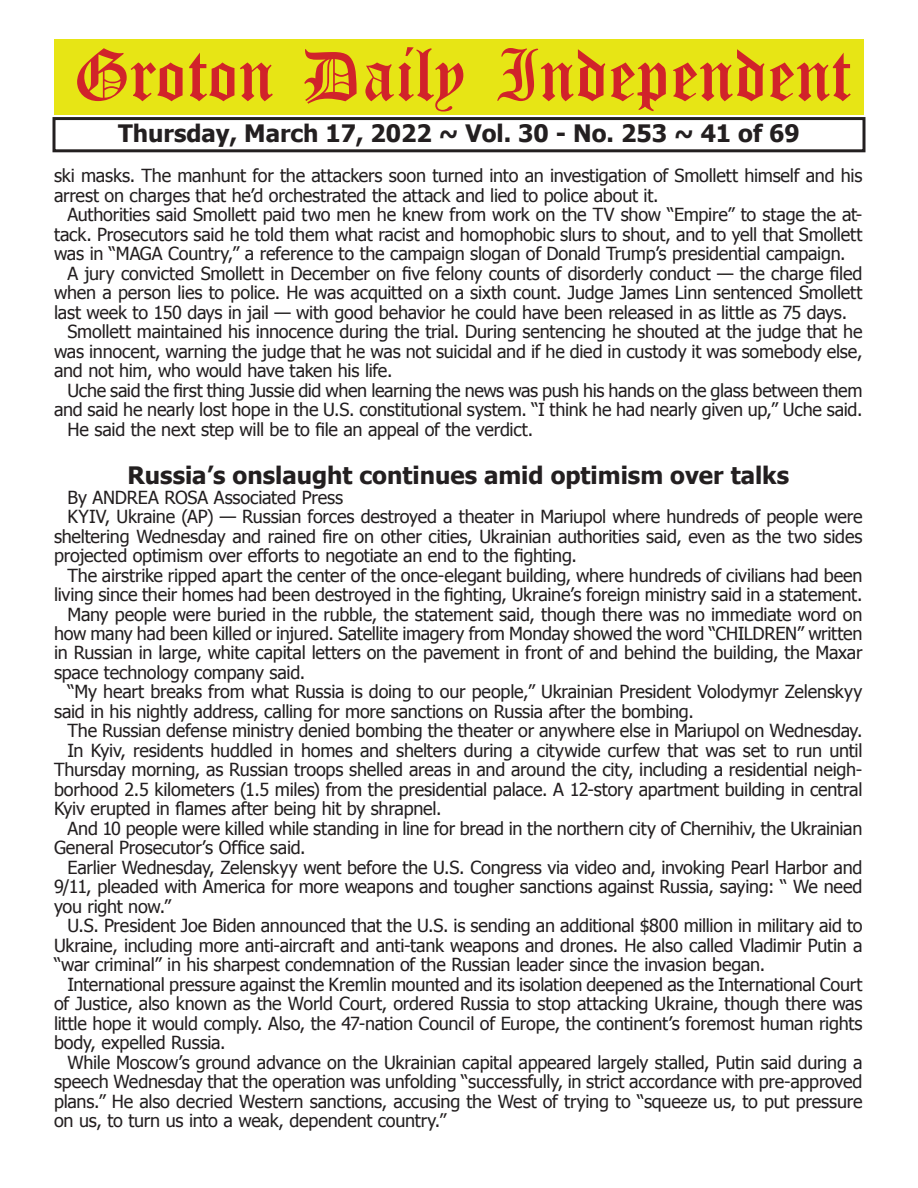
<style>
.page{position:relative;width:918px;height:1188px;background:#fff}
.page>*{position:absolute;margin:0;border:0;box-sizing:border-box;transform-origin:0 0}
.t1{font:54px "Old English Five";color:#d1232a}
.t2{font:700 24px "Tahoma";color:#231f20}
.t3{font:18px/19.5px "Tahoma";letter-spacing:-.015em;color:#231f20}
</style>
<div class="page">
<div style="left:52px;top:117px;width:814px;height:35px;border:3px solid #231f20"></div>
<div style="left:54px;top:40px;width:810px;height:75px;background:#e7e515"></div>
<h1 class="t1" style="left:73px;top:50px;width:779px">Groton Daily Independent</h1>
<h2 class="t2" style="left:118px;top:116px;width:683px">Thursday, March 17, 2022 ~ Vol. 30 - No. 253 ~ 41 of 69</h2>
<p class="t3" style="left:54px;top:165px;width:810px">ski masks. The manhunt for the attackers soon turned into an investigation of Smollett himself and his arrest on charges that he’d orchestrated the attack and lied to police about it.</p>
<p class="t3" style="left:68px;top:204px;width:796px">Authorities said Smollett paid two men he knew from work on the TV show “Empire” to stage the at-</p>
<p class="t3" style="left:54px;top:224px;width:810px">tack. Prosecutors said he told them what racist and homophobic slurs to shout, and to yell that Smollett</p>
<p class="t3" style="left:54px;top:243px;width:793px">was in “MAGA Country,” a reference to the campaign slogan of Donald Trump’s presidential campaign.</p>
<p class="t3" style="left:68px;top:263px;width:796px">A jury convicted Smollett in December on five felony counts of disorderly conduct — the charge filed</p>
<p class="t3" style="left:54px;top:282px;width:810px">when a person lies to police. He was acquitted on a sixth count. Judge James Linn sentenced Smollett</p>
<p class="t3" style="left:54px;top:302px;width:795px">last week to 150 days in jail — with good behavior he could have been released in as little as 75 days.</p>
<p class="t3" style="left:68px;top:321px;width:796px">Smollett maintained his innocence during the trial. During sentencing he shouted at the judge that he</p>
<p class="t3" style="left:54px;top:341px;width:810px">was innocent, warning the judge that he was not suicidal and if he died in custody it was somebody else,</p>
<p class="t3" style="left:54px;top:360px;width:340px">and not him, who would have taken his life.</p>
<p class="t3" style="left:68px;top:380px;width:797px">Uche said the first thing Jussie did when learning the news was push his hands on the glass between them</p>
<p class="t3" style="left:54px;top:399px;width:810px">and said he nearly lost hope in the U.S. constitutional system. “I think he had nearly given up,” Uche said.</p>
<p class="t3" style="left:68px;top:419px;width:467px">He said the next step will be to file an appeal of the verdict.</p>
<h2 class="t2" style="left:128px;top:458px;width:663px">Russia’s onslaught continues amid optimism over talks</h2>
<p class="t3" style="left:68px;top:486px;width:277px">By ANDREA ROSA Associated Press</p>
<p class="t3" style="left:68px;top:506px;width:796px">KYIV, Ukraine (AP) — Russian forces destroyed a theater in Mariupol where hundreds of people were</p>
<p class="t3" style="left:54px;top:525px;width:810px">sheltering Wednesday and rained fire on other cities, Ukrainian authorities said, even as the two sides</p>
<p class="t3" style="left:54px;top:545px;width:524px">projected optimism over efforts to negotiate an end to the fighting.</p>
<p class="t3" style="left:68px;top:564px;width:796px">The airstrike ripped apart the center of the once-elegant building, where hundreds of civilians had been</p>
<p class="t3" style="left:54px;top:584px;width:810px">living since their homes had been destroyed in the fighting, Ukraine’s foreign ministry said in a statement.</p>
<p class="t3" style="left:68px;top:603px;width:796px">Many people were buried in the rubble, the statement said, though there was no immediate word on</p>
<p class="t3" style="left:54px;top:623px;width:810px">how many had been killed or injured. Satellite imagery from Monday showed the word “CHILDREN” written</p>
<p class="t3" style="left:54px;top:642px;width:810px">in Russian in large, white capital letters on the pavement in front of and behind the building, the Maxar</p>
<p class="t3" style="left:54px;top:662px;width:253px">space technology company said.</p>
<p class="t3" style="left:68px;top:681px;width:796px">“My heart breaks from what Russia is doing to our people,” Ukrainian President Volodymyr Zelenskyy</p>
<p class="t3" style="left:54px;top:701px;width:641px">said in his nightly address, calling for more sanctions on Russia after the bombing.</p>
<p class="t3" style="left:68px;top:720px;width:796px">The Russian defense ministry denied bombing the theater or anywhere else in Mariupol on Wednesday.</p>
<p class="t3" style="left:68px;top:740px;width:797px">In Kyiv, residents huddled in homes and shelters during a citywide curfew that was set to run until</p>
<p class="t3" style="left:54px;top:759px;width:810px">Thursday morning, as Russian troops shelled areas in and around the city, including a residential neigh-</p>
<p class="t3" style="left:54px;top:779px;width:810px">borhood 2.5 kilometers (1.5 miles) from the presidential palace. A 12-story apartment building in central</p>
<p class="t3" style="left:54px;top:798px;width:389px">Kyiv erupted in flames after being hit by shrapnel.</p>
<p class="t3" style="left:68px;top:818px;width:796px">And 10 people were killed while standing in line for bread in the northern city of Chernihiv, the Ukrainian</p>
<p class="t3" style="left:54px;top:837px;width:253px">General Prosecutor’s Office said.</p>
<p class="t3" style="left:68px;top:857px;width:796px">Earlier Wednesday, Zelenskyy went before the U.S. Congress via video and, invoking Pearl Harbor and</p>
<p class="t3" style="left:54px;top:876px;width:810px">9/11, pleaded with America for more weapons and tougher sanctions against Russia, saying: “ We need</p>
<p class="t3" style="left:54px;top:896px;width:119px">you right now.”</p>
<p class="t3" style="left:68px;top:915px;width:797px">U.S. President Joe Biden announced that the U.S. is sending an additional $800 million in military aid to</p>
<p class="t3" style="left:54px;top:935px;width:810px">Ukraine, including more anti-aircraft and anti-tank weapons and drones. He also called Vladimir Putin a</p>
<p class="t3" style="left:54px;top:954px;width:713px">“war criminal” in his sharpest condemnation of the Russian leader since the invasion began.</p>
<p class="t3" style="left:68px;top:974px;width:797px">International pressure against the Kremlin mounted and its isolation deepened as the International Court</p>
<p class="t3" style="left:54px;top:993px;width:810px">of Justice, also known as the World Court, ordered Russia to stop attacking Ukraine, though there was</p>
<p class="t3" style="left:54px;top:1013px;width:810px">little hope it would comply. Also, the 47-nation Council of Europe, the continent’s foremost human rights</p>
<p class="t3" style="left:54px;top:1032px;width:173px">body, expelled Russia.</p>
<p class="t3" style="left:68px;top:1052px;width:797px">While Moscow’s ground advance on the Ukrainian capital appeared largely stalled, Putin said during a</p>
<p class="t3" style="left:54px;top:1071px;width:810px">speech Wednesday that the operation was unfolding “successfully, in strict accordance with pre-approved</p>
<p class="t3" style="left:54px;top:1091px;width:810px">plans.” He also decried Western sanctions, accusing the West of trying to “squeeze us, to put pressure</p>
<p class="t3" style="left:54px;top:1110px;width:394px">on us, to turn us into a weak, dependent country.”</p>
</div>
